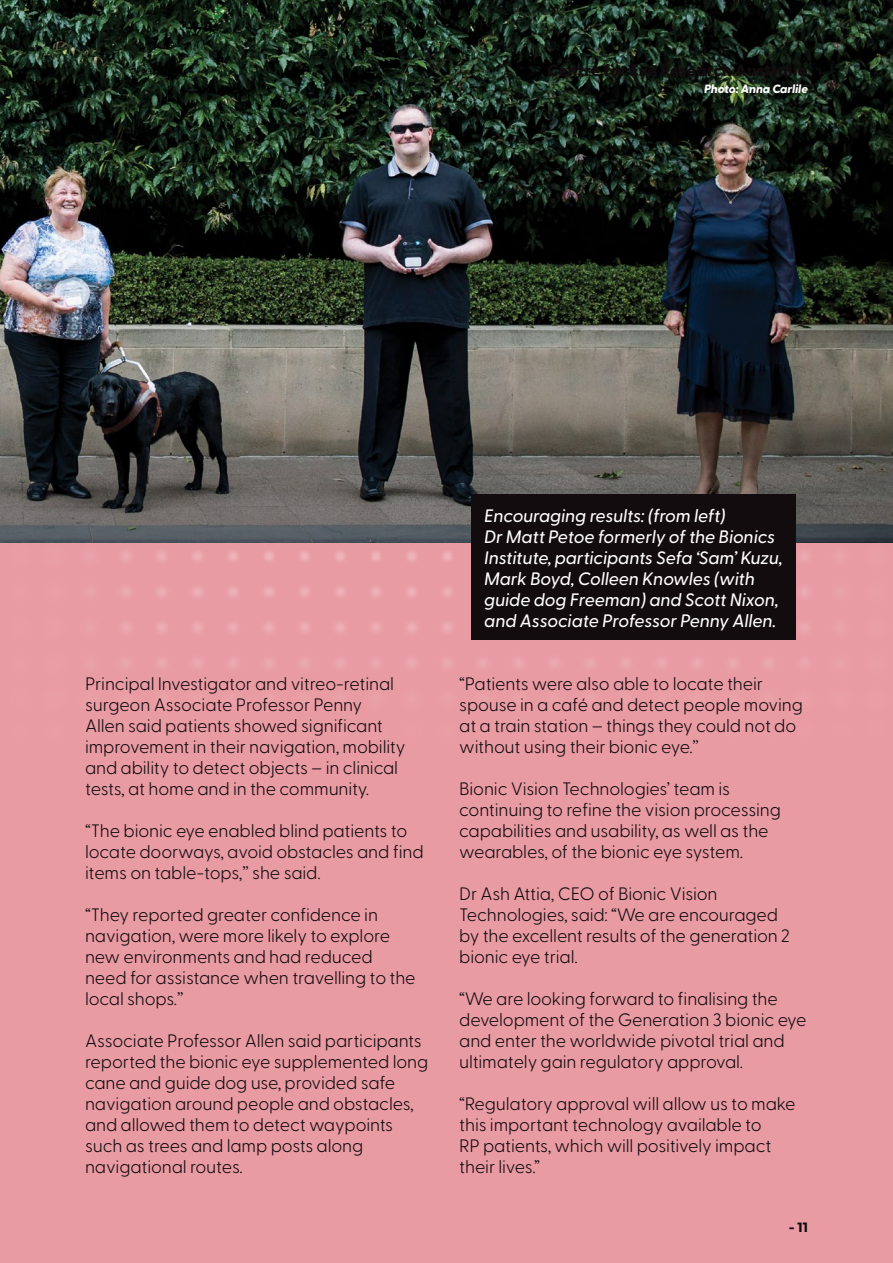
<style>
.page{position:relative;width:893px;height:1263px;background:#e99ba3}
.page>*{position:absolute;margin:0;border:0;box-sizing:border-box;transform-origin:0 0}
.Body{font:300 18px/21px "Greycliff CF";letter-spacing:-.01em;color:#130c0e}
.t1{font:italic 500 18px/21px "Greycliff CF";letter-spacing:-.01em;color:#fff}
.t2{font:800 16.5px "Greycliff CF";letter-spacing:.005em;color:#130c0e}
.t3{font:800 13.5px "Greycliff CF";color:#130c0e}
.t4{font:italic 800 12px "Greycliff CF";letter-spacing:-.01em;color:#fff}
</style>
<div class="page">
<img style="left:123px;top:543px;width:685px;height:123px">
<img style="left:0;top:0;width:893px;height:379px">
<svg style="left:0;top:379px;width:893px;height:164px;background:#54524f"></svg>
<div style="left:472px;top:495px;width:324px;height:145px;background:#130c0e"></div>
<p class="t2" style="left:547px;top:60px;width:262px">Centre for Eye Research Australia</p>
<p class="t4" style="left:704px;top:82px;width:105px">Photo: Anna Carlile</p>
<p class="Body" style="left:85px;top:673px;width:322px">Principal Investigator and vitreo-retinal surgeon Associate Professor Penny Allen said patients showed significant improvement in their navigation, mobility and ability to detect objects – in clinical tests, at home and in the community.</p>
<p class="Body" style="left:85px;top:820px;width:340px">“The bionic eye enabled blind patients to locate doorways, avoid obstacles and find items on table-tops,’’ she said.</p>
<p class="Body" style="left:85px;top:904px;width:332px">“They reported greater confidence in navigation, were more likely to explore new environments and had reduced need for assistance when travelling to the local shops.’’</p>
<p class="Body" style="left:85px;top:1030px;width:345px">Associate Professor Allen said participants reported the bionic eye supplemented long cane and guide dog use, provided safe navigation around people and obstacles, and allowed them to detect waypoints such as trees and lamp posts along navigational routes.</p>
<p class="t1" style="left:484px;top:505px;width:300px">Encouraging results: (from left)<br>Dr Matt Petoe formerly of the Bionics Institute, participants Sefa ‘Sam’ Kuzu, Mark Boyd, Colleen Knowles (with guide dog Freeman) and Scott Nixon, and Associate Professor Penny Allen.</p>
<p class="Body" style="left:459px;top:673px;width:345px">“Patients were also able to locate their spouse in a café and detect people moving at a train station – things they could not do without using their bionic eye.’’</p>
<p class="Body" style="left:459px;top:778px;width:323px">Bionic Vision Technologies’ team is continuing to refine the vision processing capabilities and usability, as well as the wearables, of the bionic eye system.</p>
<p class="Body" style="left:459px;top:883px;width:332px">Dr Ash Attia, CEO of Bionic Vision Technologies, said: “We are encouraged by the excellent results of the generation 2 bionic eye trial.</p>
<p class="Body" style="left:459px;top:988px;width:349px">“We are looking forward to finalising the development of the Generation 3 bionic eye and enter the worldwide pivotal trial and ultimately gain regulatory approval.</p>
<p class="Body" style="left:459px;top:1093px;width:338px">“Regulatory approval will allow us to make this important technology available to<br>RP patients, which will positively impact their lives.”</p>
<p class="t3" style="left:789px;top:1219px;width:21px">- 11</p>
</div>
